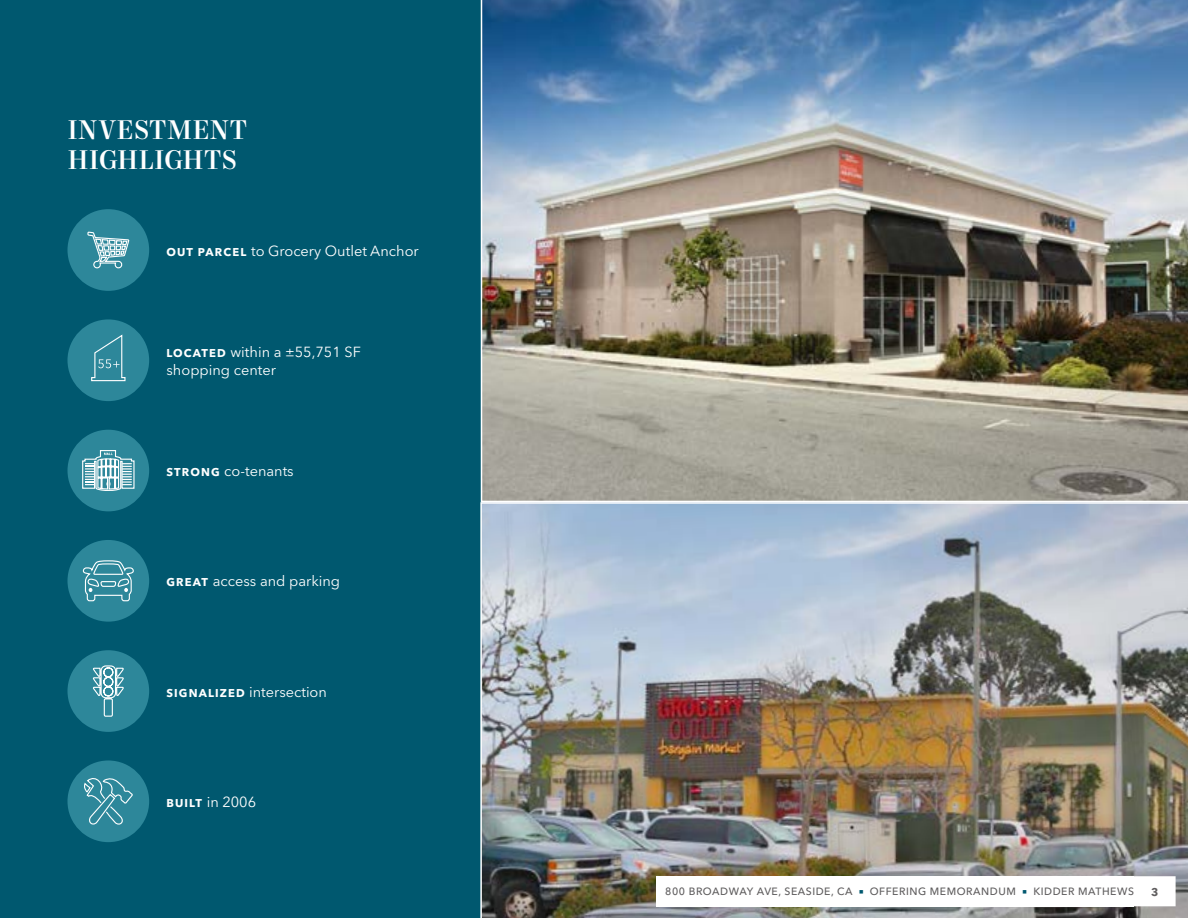
<style>
.page{position:relative;width:1188px;height:918px;background:#fff}
.page>*{position:absolute;margin:0;border:0;box-sizing:border-box;transform-origin:0 0}
.t1{font:500 27px/30px "Mort Modern 09";letter-spacing:.005em;color:#fff}
.t2{font:14.55px/18px "Avenir Next LT Pro";color:#fff}
.t3{font:700 11.25px "Avenir Next LT Pro";color:#5f5d5e}
.t4{font:500 10.5px "Avenir Next LT Pro";letter-spacing:.05em;color:#5f5d5e}
.s1{font-weight:700;font-size:11.25px}
.s2{color:#00586f}
</style>
<div class="page">
<div style="left:0;top:0;width:481px;height:918px;background:#00586f"></div>
<img style="left:482px;top:0;width:706px;height:501px">
<img style="left:480px;top:502px;width:708px;height:416px">
<div style="left:68px;top:209px;width:81px;height:82px;background:#2d879a;border-radius:50%"></div>
<svg style="left:87px;top:231px;width:43px;height:38px"></svg>
<div style="left:68px;top:540px;width:81px;height:82px;background:#2d879a;border-radius:50%"></div>
<svg style="left:82px;top:560px;width:52px;height:42px"></svg>
<div style="left:68px;top:650px;width:81px;height:82px;background:#2d879a;border-radius:50%"></div>
<svg style="left:92px;top:665px;width:32px;height:52px"></svg>
<div style="left:68px;top:760px;width:81px;height:82px;background:#2d879a;border-radius:50%"></div>
<svg style="left:84px;top:778px;width:49px;height:47px"></svg>
<div style="left:68px;top:430px;width:81px;height:81px;background:#2d879a;border-radius:50%"></div>
<svg style="left:82px;top:450px;width:53px;height:41px"></svg>
<div style="left:68px;top:319px;width:81px;height:82px;background:#2d879a;border-radius:50%"></div>
<svg style="left:91px;top:334px;width:35px;height:48px"></svg>
<svg style="left:1134px;top:876px;width:42px;height:30px"></svg>
<div style="left:657px;top:876px;width:477px;height:30px;background:#fff"></div>
<h1 class="t1" style="left:68px;top:116px;width:181px">INVESTMENT<br>HIGHLIGHTS</h1>
<p class="t2" style="left:167px;top:241px;width:254px"><span class="s1">OUT PARCEL</span> to Grocery Outlet Anchor</p>
<p class="t2" style="left:167px;top:343px;width:196px"><span class="s1">LOCATED</span> within a ±55,751 SF shopping center</p>
<p class="t2" style="left:167px;top:462px;width:129px"><span class="s1">STRONG</span> co-tenants</p>
<p class="t2" style="left:167px;top:572px;width:175px"><span class="s1">GREAT</span> access and parking</p>
<p class="t2" style="left:167px;top:682px;width:162px"><span class="s1">SIGNALIZED</span> intersection</p>
<p class="t2" style="left:167px;top:793px;width:91px"><span class="s1">BUILT</span> in 2006</p>
<p class="t4" style="left:729px;top:885px;width:136px">APARTMENT BUILDING <span class="s2">■</span></p>
<p class="t4" style="left:870px;top:885px;width:159px">OFFERING MEMORANDUM <span class="s2">■</span></p>
<p class="t4" style="left:1034px;top:885px;width:102px">KIDDER MATHEWS</p>
<p class="t3" style="left:1151px;top:885px;width:9px">3</p>
<p class="t4" style="left:665px;top:885px;width:189px">800 BROADWAY AVE, SEASIDE, CA</p>
</div>
